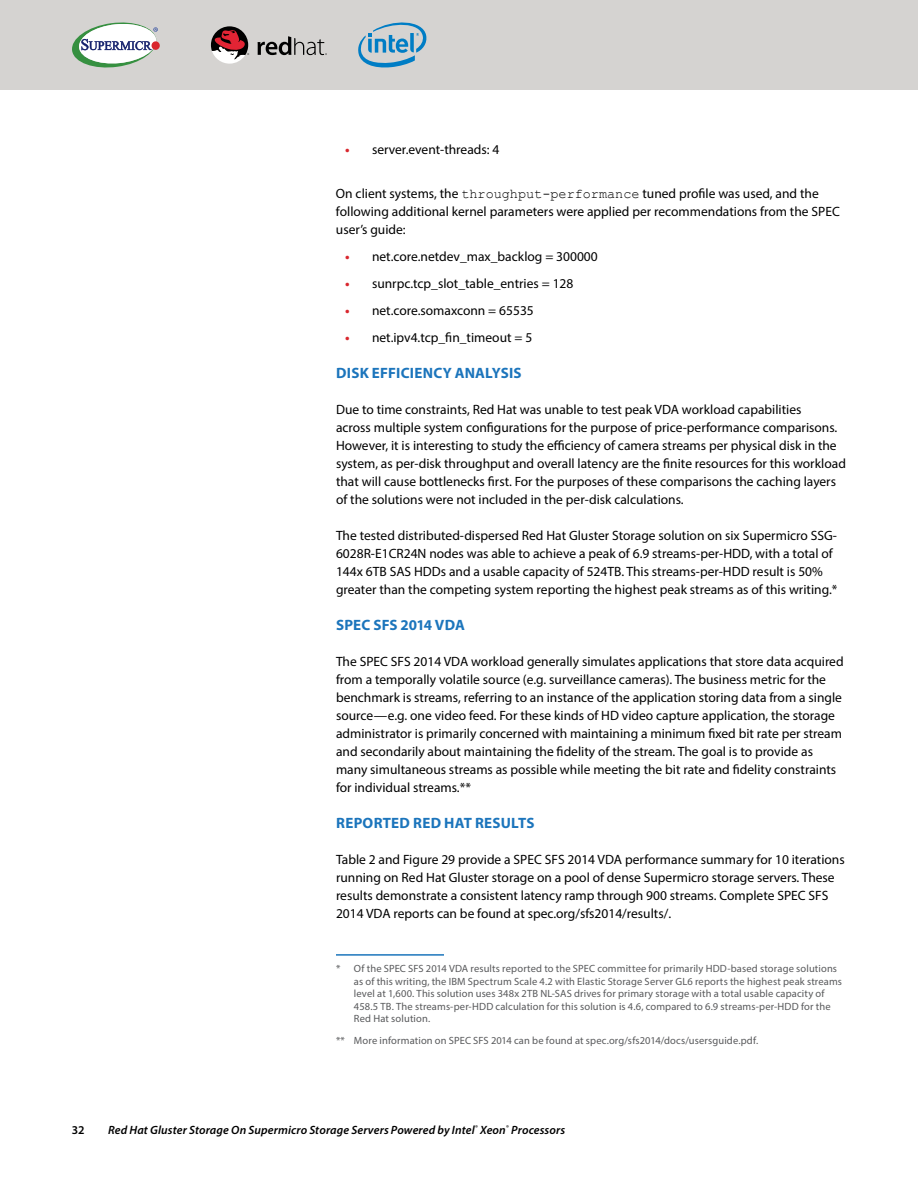
<style>
.page{position:relative;width:918px;height:1188px;background:#fff}
.page>*{position:absolute;margin:0;border:0;box-sizing:border-box;transform-origin:0 0}
.t1{font:700 15px "Myriad Pro";letter-spacing:.015em;color:#1c75bc}
.t2{font:13.5px/18px "Myriad Pro";color:#000}
.t3{font:italic 600 12px "Myriad Pro";letter-spacing:.01em;color:#000}
.t4{font:600 12px "Myriad Pro";color:#000}
.t5{font:10.5px/12.6px "Myriad Pro";letter-spacing:.015em;color:#58595b}
.s1{font-weight:700;color:#d9272e}
.s2{font-family:"Courier New"}
</style>
<div class="page">
<div style="left:0;top:0;width:918px;height:90px;background:#d5d3d1"></div>
<svg style="left:152px;top:41px;width:8px;height:9px"></svg>
<svg style="left:72px;top:22px;width:86px;height:46px"></svg>
<svg style="left:358px;top:22px;width:68px;height:46px"></svg>
<svg style="left:258px;top:36px;width:69px;height:19px"></svg>
<svg style="left:211px;top:26px;width:38px;height:38px"></svg>
<hr style="left:336px;top:954px;width:108px;height:2px;background:#1c75bc">
<p class="t2" style="left:345px;top:140px;width:156px"><span class="s1">•</span> server.event-threads: 4</p>
<p class="t2" style="left:336px;top:184px;width:505px">On client systems, the <span class="s2">throughput-performance</span> tuned profile was used, and the following additional kernel parameters were applied per recommendations from the SPEC user’s guide:</p>
<p class="t2" style="left:345px;top:247px;width:254px"><span class="s1">•</span> net.core.netdev_max_backlog = 300000</p>
<p class="t2" style="left:345px;top:274px;width:230px"><span class="s1">•</span> sunrpc.tcp_slot_table_entries = 128</p>
<p class="t2" style="left:345px;top:301px;width:190px"><span class="s1">•</span> net.core.somaxconn = 65535</p>
<p class="t2" style="left:345px;top:328px;width:189px"><span class="s1">•</span> net.ipv4.tcp_fin_timeout = 5</p>
<p class="t1" style="left:336px;top:363px;width:187px">DISK EFFICIENCY ANALYSIS</p>
<p class="t2" style="left:336px;top:400px;width:512px">Due to time constraints, Red Hat was unable to test peak VDA workload capabilities<br>across multiple system configurations for the purpose of price-performance comparisons.<br>However, it is interesting to study the efficiency of camera streams per physical disk in the system, as per-disk throughput and overall latency are the finite resources for this workload that will cause bottlenecks first. For the purposes of these comparisons the caching layers of the solutions were not included in the per-disk calculations.</p>
<p class="t2" style="left:336px;top:526px;width:503px">The tested distributed-dispersed Red Hat Gluster Storage solution on six Supermicro SSG-6028R-E1CR24N nodes was able to achieve a peak of 6.9 streams-per-HDD, with a total of 144x 6TB SAS HDDs and a usable capacity of 524TB. This streams-per-HDD result is 50% greater than the competing system reporting the highest peak streams as of this writing.*</p>
<p class="t1" style="left:336px;top:615px;width:130px">SPEC SFS 2014 VDA</p>
<p class="t2" style="left:336px;top:652px;width:509px">The SPEC SFS 2014 VDA workload generally simulates applications that store data acquired from a temporally volatile source (e.g. surveillance cameras). The business metric for the benchmark is streams, referring to an instance of the application storing data from a single source—e.g. one video feed. For these kinds of HD video capture application, the storage administrator is primarily concerned with maintaining a minimum fixed bit rate per stream and secondarily about maintaining the fidelity of the stream. The goal is to provide as many simultaneous streams as possible while meeting the bit rate and fidelity constraints for individual streams.**</p>
<p class="t1" style="left:336px;top:813px;width:200px">REPORTED RED HAT RESULTS</p>
<p class="t2" style="left:336px;top:850px;width:510px">Table 2 and Figure 29 provide a SPEC SFS 2014 VDA performance summary for 10 iterations running on Red Hat Gluster storage on a pool of dense Supermicro storage servers. These results demonstrate a consistent latency ramp through 900 streams. Complete SPEC SFS 2014 VDA reports can be found at spec.org/sfs2014/results/.</p>
<p class="t5" style="left:354px;top:962px;width:490px;text-indent:-18px">* Of the SPEC SFS 2014 VDA results reported to the SPEC committee for primarily HDD-based storage solutions as of this writing, the IBM Spectrum Scale 4.2 with Elastic Storage Server GL6 reports the highest peak streams level at 1,600. This solution uses 348x 2TB NL-SAS drives for primary storage with a total usable capacity of 458.5 TB. The streams-per-HDD calculation for this solution is 4.6, compared to 6.9 streams-per-HDD for the Red Hat solution.</p>
<p class="t5" style="left:336px;top:1034px;width:424px">** More information on SPEC SFS 2014 can be found at spec.org/sfs2014/docs/usersguide.pdf.</p>
<p class="t4" style="left:72px;top:1122px;width:14px">32</p>
<p class="t3" style="left:108px;top:1122px;width:459px">Red Hat Gluster Storage On Supermicro Storage Servers Powered by Intel<sup>®</sup> Xeon<sup>®</sup> Processors</p>
</div>
